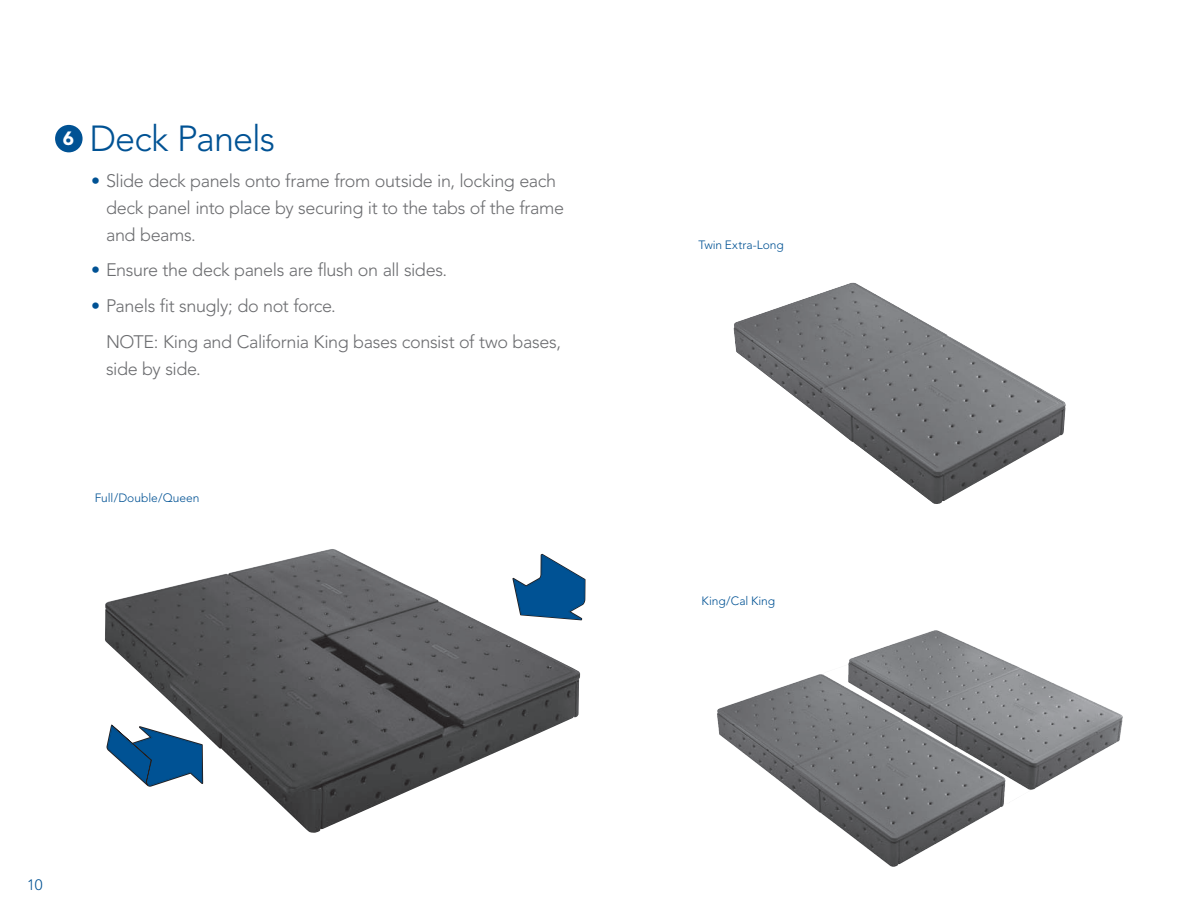
<style>
.page{position:relative;width:1188px;height:918px;background:#fff}
.page>*{position:absolute;margin:0;border:0;box-sizing:border-box;transform-origin:0 0}
.t1{font:300 36px "Avenir";color:#005294}
.t2{font:300 18px/27px "Avenir";letter-spacing:-.025em;color:#6c6d70}
.t3{font:300 15px "Avenir";color:#005294}
.t4{font:300 12px "Avenir";color:#005294}
.s1{color:#005294}
</style>
<div class="page">
<div style="left:55px;top:125px;width:28px;height:27px;background:#005294;border-radius:50%"></div>
<img style="left:733px;top:282px;width:333px;height:222px">
<img style="left:717px;top:630px;width:406px;height:237px">
<img style="left:105px;top:549px;width:475px;height:284px">
<svg style="left:512px;top:554px;width:74px;height:66px"></svg>
<svg style="left:107px;top:723px;width:96px;height:64px"></svg>
<h1 class="t1" style="left:63px;top:118px;width:214px"><sup>6</sup> Deck Panels</h1>
<p class="t2" style="left:106px;top:167px;width:460px;text-indent:-15px"><span class="s1">•</span> Slide deck panels onto frame from outside in, locking each deck panel into place by securing it to the tabs of the frame and beams.</p>
<p class="t2" style="left:91px;top:257px;width:358px"><span class="s1">•</span> Ensure the deck panels are flush on all sides.</p>
<p class="t2" style="left:106px;top:288px;width:457px;line-height:35.7px;text-indent:-15px"><span class="s1">•</span> Panels fit snugly; do not force.<br>NOTE : King and California King bases consist of two bases,</p>
<p class="t2" style="left:106px;top:355px;width:96px">side by side.</p>
<p class="t4" style="left:95px;top:491px;width:106px">Full/Double/Queen</p>
<p class="t3" style="left:27px;top:876px;width:17px">10</p>
<p class="t4" style="left:698px;top:238px;width:87px">Twin Extra-Long</p>
<p class="t4" style="left:702px;top:594px;width:75px">King/Cal King</p>
</div>
